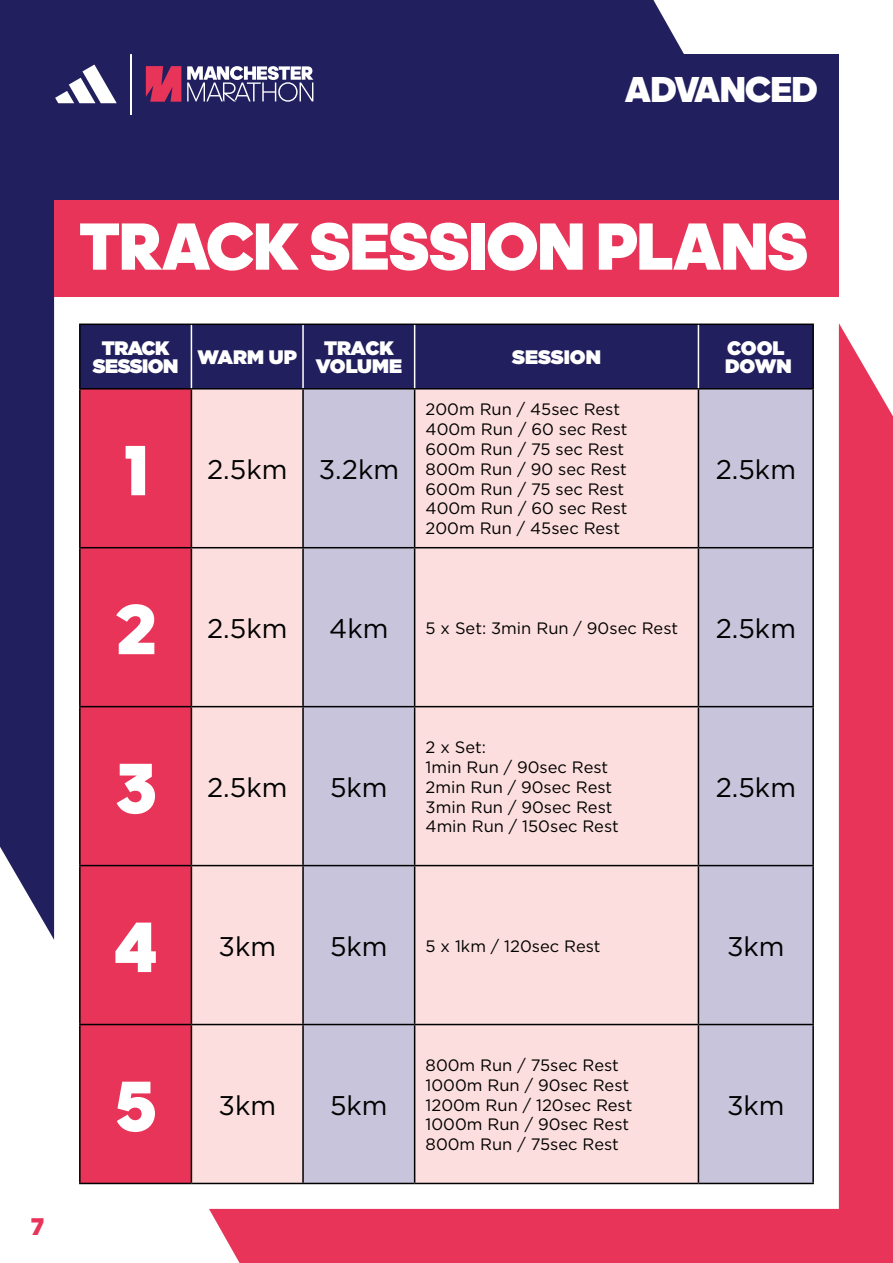
<style>
.page{position:relative;width:893px;height:1263px;background:#fff}
.page>*{position:absolute;margin:0;border:0;box-sizing:border-box;transform-origin:0 0}
.t1{font:900 72px "adineue PRO";color:#fff}
.t2{font:900 67.5px "adineue PRO";letter-spacing:-.01em;color:#fff}
.t3{font:900 36.45px "adineue PRO";letter-spacing:-.01em;color:#fff}
.t4{font:27px "Gotham";color:#000}
.t5{font:900 24.45px "adineue PRO";color:#e83458}
.t6{font:900 19.5px/18px "Gotham";letter-spacing:-.01em;color:#fff;text-align:center}
.t7{font:900 19.5px/18px "Gotham";letter-spacing:-.03em;color:#fff;text-align:center}
.t8{font:16.5px/19.8px "Gotham";color:#000}
</style>
<div class="page">
<div style="left:54px;top:54px;width:785px;height:146px;background:#211f5e"></div>
<svg style="left:55px;top:65px;width:62px;height:38px"></svg>
<hr style="left:131px;top:53px;width:1px;height:62px;background:#fff">
<svg style="left:146px;top:66px;width:35px;height:36px"></svg>
<svg style="left:187px;top:66px;width:126px;height:36px"></svg>
<div style="left:81px;top:325px;width:731px;height:63px;background:#211f5e"></div>
<div style="left:81px;top:389px;width:110px;height:794px;background:#e83458"></div>
<div style="left:192px;top:389px;width:110px;height:794px;background:#fbdedd"></div>
<svg style="left:304px;top:389px;width:508px;height:794px;background:#e1cfd9"></svg>
<hr style="left:79px;top:324px;width:112px;height:1px;background:#000">
<hr style="left:79px;top:325px;width:2px;height:63px;background:#000">
<hr style="left:191px;top:324px;width:112px;height:1px;background:#000">
<hr style="left:303px;top:324px;width:112px;height:1px;background:#000">
<hr style="left:415px;top:324px;width:283px;height:1px;background:#000">
<hr style="left:698px;top:324px;width:116px;height:1px;background:#000">
<hr style="left:812px;top:325px;width:2px;height:63px;background:#000">
<hr style="left:79px;top:388px;width:112px;height:1px;background:#000">
<hr style="left:79px;top:389px;width:2px;height:158px;background:#000">
<hr style="left:191px;top:388px;width:112px;height:1px;background:#000">
<hr style="left:191px;top:389px;width:1px;height:158px;background:#000">
<hr style="left:303px;top:388px;width:112px;height:1px;background:#000">
<hr style="left:302px;top:389px;width:2px;height:158px;background:#000">
<hr style="left:415px;top:388px;width:283px;height:1px;background:#000">
<hr style="left:414px;top:389px;width:1px;height:158px;background:#000">
<hr style="left:698px;top:388px;width:116px;height:1px;background:#000">
<hr style="left:698px;top:389px;width:1px;height:158px;background:#000">
<hr style="left:812px;top:389px;width:2px;height:158px;background:#000">
<hr style="left:79px;top:547px;width:112px;height:1px;background:#000">
<hr style="left:79px;top:548px;width:2px;height:158px;background:#000">
<hr style="left:191px;top:547px;width:112px;height:1px;background:#000">
<hr style="left:191px;top:548px;width:1px;height:158px;background:#000">
<hr style="left:303px;top:547px;width:112px;height:1px;background:#000">
<hr style="left:302px;top:548px;width:2px;height:158px;background:#000">
<hr style="left:415px;top:547px;width:283px;height:1px;background:#000">
<hr style="left:414px;top:548px;width:1px;height:158px;background:#000">
<hr style="left:698px;top:547px;width:116px;height:1px;background:#000">
<hr style="left:698px;top:548px;width:1px;height:158px;background:#000">
<hr style="left:812px;top:548px;width:2px;height:158px;background:#000">
<hr style="left:79px;top:706px;width:112px;height:1px;background:#000">
<hr style="left:79px;top:707px;width:2px;height:158px;background:#000">
<hr style="left:191px;top:706px;width:112px;height:1px;background:#000">
<hr style="left:191px;top:707px;width:1px;height:158px;background:#000">
<hr style="left:303px;top:706px;width:112px;height:1px;background:#000">
<hr style="left:302px;top:707px;width:2px;height:158px;background:#000">
<hr style="left:415px;top:706px;width:283px;height:1px;background:#000">
<hr style="left:414px;top:707px;width:1px;height:158px;background:#000">
<hr style="left:698px;top:706px;width:116px;height:1px;background:#000">
<hr style="left:698px;top:707px;width:1px;height:158px;background:#000">
<hr style="left:812px;top:707px;width:2px;height:158px;background:#000">
<hr style="left:79px;top:865px;width:112px;height:1px;background:#000">
<hr style="left:79px;top:866px;width:2px;height:158px;background:#000">
<hr style="left:191px;top:865px;width:112px;height:1px;background:#000">
<hr style="left:191px;top:866px;width:1px;height:158px;background:#000">
<hr style="left:303px;top:865px;width:112px;height:1px;background:#000">
<hr style="left:302px;top:866px;width:2px;height:158px;background:#000">
<hr style="left:415px;top:865px;width:283px;height:1px;background:#000">
<hr style="left:414px;top:866px;width:1px;height:158px;background:#000">
<hr style="left:698px;top:865px;width:116px;height:1px;background:#000">
<hr style="left:698px;top:866px;width:1px;height:158px;background:#000">
<hr style="left:812px;top:866px;width:2px;height:158px;background:#000">
<hr style="left:79px;top:1024px;width:112px;height:1px;background:#000">
<hr style="left:79px;top:1025px;width:2px;height:158px;background:#000">
<hr style="left:191px;top:1024px;width:112px;height:1px;background:#000">
<hr style="left:191px;top:1025px;width:1px;height:158px;background:#000">
<hr style="left:303px;top:1024px;width:112px;height:1px;background:#000">
<hr style="left:302px;top:1025px;width:2px;height:158px;background:#000">
<hr style="left:415px;top:1024px;width:283px;height:1px;background:#000">
<hr style="left:414px;top:1025px;width:1px;height:158px;background:#000">
<hr style="left:698px;top:1024px;width:116px;height:1px;background:#000">
<hr style="left:698px;top:1025px;width:1px;height:158px;background:#000">
<hr style="left:812px;top:1025px;width:2px;height:158px;background:#000">
<hr style="left:79px;top:1183px;width:112px;height:1px;background:#000">
<hr style="left:191px;top:1183px;width:112px;height:1px;background:#000">
<hr style="left:303px;top:1183px;width:112px;height:1px;background:#000">
<hr style="left:415px;top:1183px;width:283px;height:1px;background:#000">
<hr style="left:698px;top:1183px;width:116px;height:1px;background:#000">
<hr style="left:191px;top:325px;width:1px;height:63px;background:#fff">
<hr style="left:302px;top:325px;width:2px;height:63px;background:#fff">
<hr style="left:414px;top:325px;width:1px;height:63px;background:#fff">
<hr style="left:698px;top:325px;width:1px;height:63px;background:#fff">
<div style="left:0;top:54px;width:54px;height:886px;background:#211f5e"></div>
<div style="left:0;top:0;width:684px;height:54px;background:#211f5e"></div>
<div style="left:209px;top:1209px;width:630px;height:54px;background:#e83458"></div>
<div style="left:839px;top:323px;width:54px;height:940px;background:#e83458"></div>
<div style="left:54px;top:200px;width:785px;height:97px;background:#e83458"></div>
<h3 class="t3" style="left:625px;top:68px;width:194px">ADVANCED</h3>
<h3 class="t5" style="left:31px;top:1211px;width:15px">7</h3>
<h2 class="t2" style="left:79px;top:206px;width:731px">TRACK SESSION PLANS</h2>
<p class="t7" style="left:93px;top:339px;width:87px">TRACK<br>SESSION</p>
<p class="t6" style="left:198px;top:348px;width:101px">WARM UP</p>
<p class="t6" style="left:316px;top:339px;width:88px">TRACK<br>VOLUME</p>
<p class="t6" style="left:512px;top:348px;width:90px">SESSION</p>
<p class="t6" style="left:725px;top:339px;width:68px;text-align:left">COOL<br>DOWN</p>
<h1 class="t1" style="left:124px;top:427px;width:25px">1</h1>
<h1 class="t1" style="left:115px;top:586px;width:42px">2</h1>
<h1 class="t1" style="left:114px;top:745px;width:44px">3</h1>
<h1 class="t1" style="left:113px;top:904px;width:46px">4</h1>
<h1 class="t1" style="left:114px;top:1063px;width:44px">5</h1>
<h3 class="t4" style="left:207px;top:452px;width:193px">2.5km 3.2km</h3>
<p class="t8" style="left:426px;top:399px;width:203px">200m Run / 45sec Rest<br>400m Run / 60 sec Rest<br>600m Run / 75 sec Rest<br>800m Run / 90 sec Rest<br>600m Run / 75 sec Rest<br>400m Run / 60 sec Rest<br>200m Run / 45sec Rest</p>
<h3 class="t4" style="left:716px;top:452px;width:82px">2.5km</h3>
<h3 class="t4" style="left:207px;top:611px;width:82px">2.5km</h3>
<h3 class="t4" style="left:329px;top:611px;width:61px">4km</h3>
<p class="t8" style="left:426px;top:618px;width:254px">5 x Set: 3min Run / 90sec Rest</p>
<h3 class="t4" style="left:716px;top:611px;width:82px">2.5km</h3>
<h3 class="t4" style="left:207px;top:770px;width:82px">2.5km</h3>
<h3 class="t4" style="left:330px;top:770px;width:59px">5km</h3>
<p class="t8" style="left:426px;top:737px;width:195px">2 x Set:<br>1min Run / 90sec Rest<br>2min Run / 90sec Rest<br>3min Run / 90sec Rest<br>4min Run / 150sec Rest</p>
<h3 class="t4" style="left:716px;top:770px;width:82px">2.5km</h3>
<h3 class="t4" style="left:218px;top:929px;width:59px">3km</h3>
<h3 class="t4" style="left:330px;top:929px;width:59px">5km</h3>
<p class="t8" style="left:426px;top:935px;width:176px">5 x 1km / 120sec Rest</p>
<h3 class="t4" style="left:727px;top:929px;width:59px">3km</h3>
<h3 class="t4" style="left:218px;top:1088px;width:59px">3km</h3>
<h3 class="t4" style="left:330px;top:1088px;width:59px">5km</h3>
<p class="t8" style="left:426px;top:1055px;width:208px">800m Run / 75sec Rest<br>1000m Run / 90sec Rest<br>1200m Run / 120sec Rest<br>1000m Run / 90sec Rest<br>800m Run / 75sec Rest</p>
<h3 class="t4" style="left:727px;top:1088px;width:59px">3km</h3>
</div>
